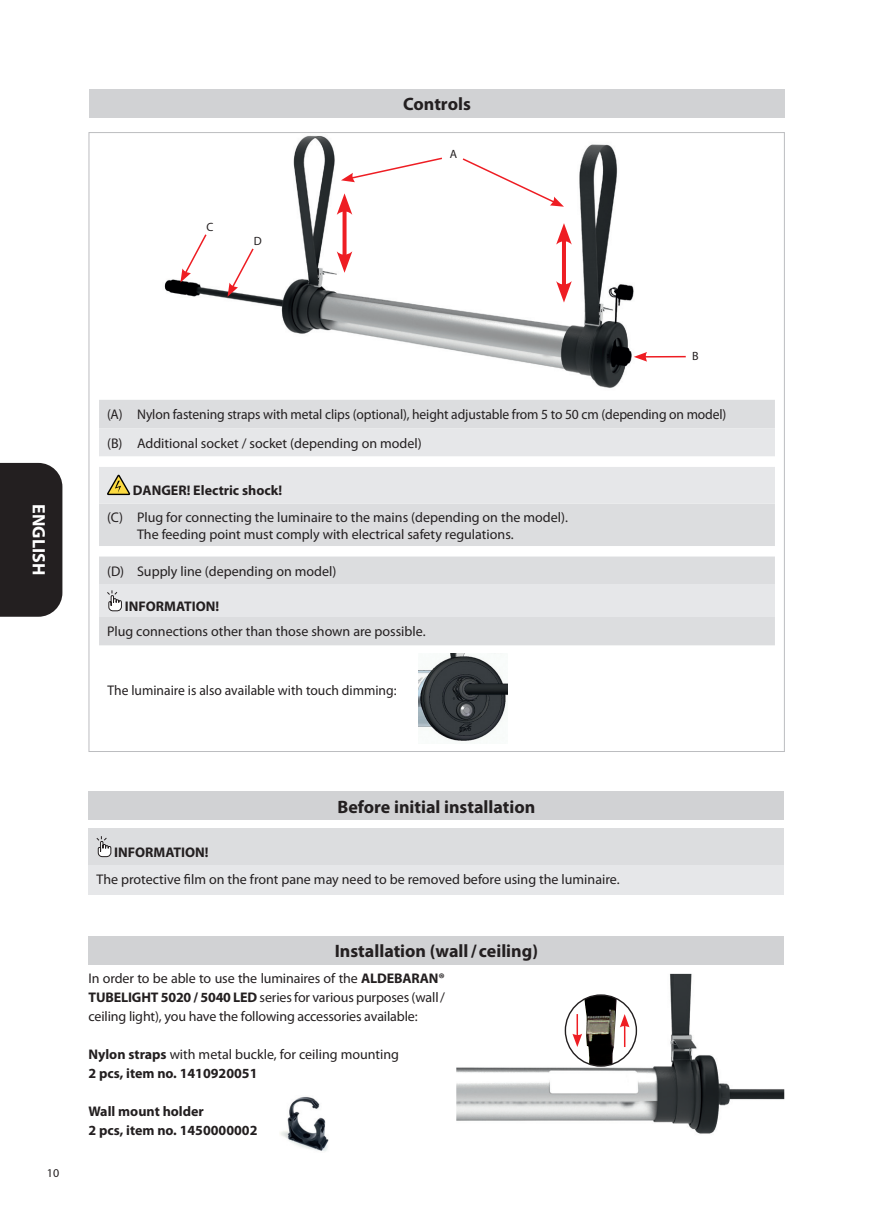
<style>
.page{position:relative;width:874px;height:1225px;background:#fff}
.page>*{position:absolute;margin:0;border:0;box-sizing:border-box;transform-origin:0 0}
.t1{font:700 18px "Myriad Pro";color:#231f20}
.t2{font:700 18px "Myriad Pro";color:#fff}
.t3{font:14px/19px "Myriad Pro";color:#231f20}
.t4{font:700 14px/19px "Myriad Pro";color:#231f20}
.t5{font:12px "Myriad Pro";color:#231f20}
.s1{font-weight:700}
</style>
<div class="page">
<div style="left:0;top:463px;width:62px;height:154px;background:#231f20"></div>
<div style="left:88px;top:791px;width:695px;height:29px;background:#d1d2d4"></div>
<div style="left:88px;top:828px;width:695px;height:37px;background:#dcdddf"></div>
<div style="left:88px;top:865px;width:695px;height:29px;background:#e6e7e9"></div>
<svg style="left:96px;top:836px;width:16px;height:22px"></svg>
<div style="left:88px;top:935px;width:695px;height:29px;background:#d1d2d4"></div>
<img style="left:456px;top:974px;width:327px;height:160px">
<svg style="left:565px;top:995px;width:71px;height:71px"></svg>
<img style="left:584px;top:995px;width:32px;height:71px">
<div style="left:564px;top:994px;width:72px;height:72px;border:1px solid #231f20;border-radius:50%"></div>
<svg style="left:572px;top:1014px;width:10px;height:33px"></svg>
<hr style="left:623px;top:1024px;width:2px;height:23px;background:#ee1d23">
<svg style="left:619px;top:1014px;width:10px;height:13px"></svg>
<img style="left:280px;top:1096px;width:49px;height:55px">
<div style="left:89px;top:89px;width:695px;height:29px;background:#d1d2d4"></div>
<img style="left:164px;top:135px;width:520px;height:253px">
<svg style="left:341px;top:156px;width:102px;height:26px"></svg>
<svg style="left:461px;top:157px;width:102px;height:50px"></svg>
<svg style="left:561px;top:245px;width:4px;height:36px"></svg>
<svg style="left:556px;top:223px;width:15px;height:22px"></svg>
<svg style="left:556px;top:281px;width:15px;height:21px"></svg>
<svg style="left:342px;top:215px;width:4px;height:36px"></svg>
<svg style="left:336px;top:193px;width:16px;height:22px"></svg>
<svg style="left:336px;top:251px;width:16px;height:22px"></svg>
<svg style="left:180px;top:233px;width:28px;height:49px"></svg>
<svg style="left:227px;top:247px;width:28px;height:50px"></svg>
<hr style="left:643px;top:356px;width:42px;height:1px;background:#ee1d23">
<svg style="left:633px;top:352px;width:13px;height:10px"></svg>
<div style="left:99px;top:400px;width:675px;height:245px;background:#dcdddf"></div>
<svg style="left:99px;top:428px;width:675px;height:189px;fill:#e6e7e9"></svg>
<svg style="left:99px;top:456px;width:675px;height:100px"></svg>
<svg style="left:106px;top:473px;width:25px;height:23px"></svg>
<svg style="left:106px;top:590px;width:17px;height:22px"></svg>
<img style="left:418px;top:653px;width:89px;height:88px">
<p class="t5" style="left:206px;top:219px;width:8px">C</p>
<p class="t5" style="left:253px;top:233px;width:9px">D</p>
<p class="t1" style="left:403px;top:92px;width:69px">Controls</p>
<p class="t5" style="left:449px;top:147px;width:9px">A</p>
<p class="t2" style="left:51px;top:504px;width:72px;rotate:90deg">ENGLISH</p>
<p class="t5" style="left:691px;top:349px;width:8px">B</p>
<p class="t3" style="left:107px;top:400px;width:620px;line-height:28.4px">(A) Nylon fastening straps with metal clips (optional), height adjustable from 5 to 50 cm (depending on model) (B) Additional socket / socket (depending on model)</p>
<p class="t4" style="left:133px;top:480px;width:151px">DANGER! Electric shock!</p>
<p class="t3" style="left:137px;top:508px;width:432px;line-height:16.8px;text-indent:-30px">(C) Plug for connecting the luminaire to the mains (depending on the model).<br>The feeding point must comply with electrical safety regulations.</p>
<p class="t3" style="left:107px;top:561px;width:231px">(D) Supply line (depending on model)</p>
<p class="t4" style="left:125px;top:596px;width:96px">INFORMATION!</p>
<p class="t3" style="left:107px;top:622px;width:320px">Plug connections other than those shown are possible.</p>
<p class="t3" style="left:107px;top:681px;width:290px">The luminaire is also available with touch dimming:</p>
<p class="t5" style="left:47px;top:1165px;width:14px">10</p>
<p class="t1" style="left:337px;top:795px;width:199px">Before initial installation</p>
<p class="t4" style="left:114px;top:842px;width:96px">INFORMATION!</p>
<p class="t3" style="left:96px;top:869px;width:524px">The protective film on the front pane may need to be removed before using the luminaire.</p>
<p class="t1" style="left:334px;top:939px;width:205px">Installation (wall / ceiling)</p>
<p class="t3" style="left:88px;top:969px;width:358px;text-align:justify">In order to be able to use the luminaires of the <span class="s1">ALDEBARAN® TUBELIGHT 5020 / 5040 LED</span> series for various purposes (wall / ceiling light), you have the following accessories available:</p>
<p class="t3" style="left:88px;top:1045px;width:312px"><span class="s1">Nylon straps</span> with metal buckle, for ceiling mounting<br><span class="s1">2 pcs, item no. 1410920051</span></p>
<p class="t4" style="left:88px;top:1101px;width:170px">Wall mount holder<br>2 pcs, item no. 1450000002</p>
</div>
